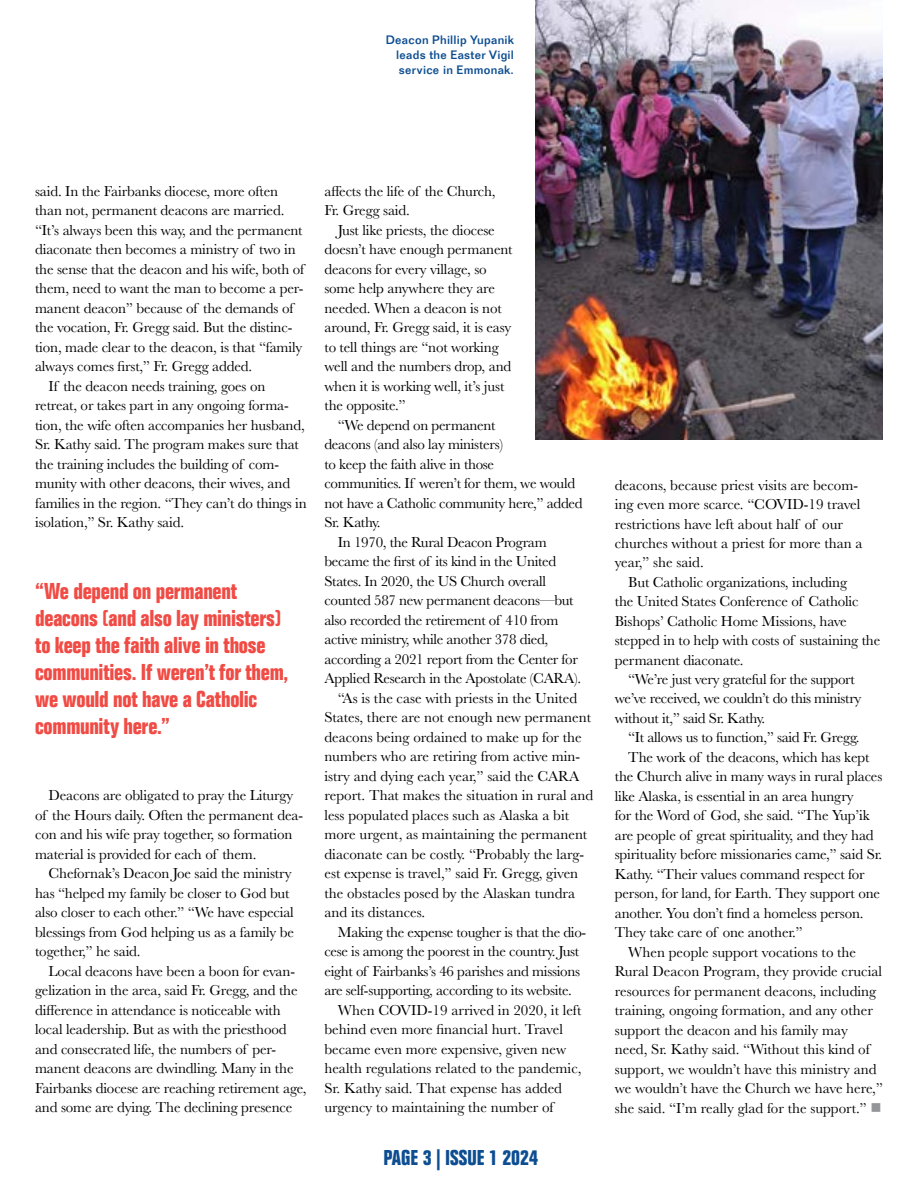
<style>
.page{position:relative;width:918px;height:1188px;background:#fff}
.page>*{position:absolute;margin:0;border:0;box-sizing:border-box;transform-origin:0 0}
.Subhead{font:700 condensed 22.5px/27px "Folio Std";letter-spacing:-.015em;color:#f04b44}
.Subhead-2{font:700 condensed 21px "Folio Std";color:#0d4d91}
.Para{font:15px/19.5px "Baskerville";letter-spacing:-.01em;color:#000}
.t1{font:500 12px/15px "Folio Std";letter-spacing:.025em;color:#0d4d91;text-align:justify}
.s1{color:#939598}
</style>
<div class="page">
<img style="left:536px;top:0;width:347px;height:439px">
<p class="t1" style="left:396px;top:32px;width:119px;text-indent:-10px">Deacon Phillip Yupanik leads the Easter Vigil service in Emmonak.</p>
<p class="Para" style="left:35px;top:182px;width:271px">said. In the Fairbanks diocese, more often than not, permanent deacons are married. “It’s always been this way, and the permanent diaconate then becomes a ministry of two in the sense that the deacon and his wife, both of them, need to want the man to become a per&shy;manent deacon” because of the demands of the vocation, Fr. Gregg said. But the distinc&shy;tion, made clear to the deacon, is that “family always comes first,” Fr. Gregg added.</p>
<p class="Para" style="left:35px;top:377px;width:273px;text-indent:14px">If the deacon needs training, goes on retreat, or takes part in any ongoing forma&shy;tion, the wife often accompanies her husband, Sr. Kathy said. The program makes sure that the training includes the building of com&shy;munity with other deacons, their wives, and families in the region. “They can’t do things in isolation,” Sr. Kathy said.</p>
<p class="Subhead" style="left:35px;top:579px;width:255px">“We depend on permanent deacons (and also lay ministers) to keep the faith alive in those communities. If weren’t for them, we would not have a Catholic community here.”</p>
<p class="Para" style="left:35px;top:786px;width:269px;text-indent:14px">Deacons are obligated to pray the Liturgy of the Hours daily. Often the permanent dea&shy;con and his wife pray together, so formation material is provided for each of them.</p>
<p class="Para" style="left:35px;top:864px;width:261px;text-indent:14px">Chefornak’s Deacon Joe said the ministry has “helped my family be closer to God but also closer to each other.” “We have especial blessings from God helping us as a family be together,” he said.</p>
<p class="Para" style="left:35px;top:962px;width:273px;text-indent:14px">Local deacons have been a boon for evan&shy;gelization in the area, said Fr. Gregg, and the difference in attendance is noticeable with local leadership. But as with the priesthood and consecrated life, the numbers of per&shy;manent deacons are dwindling. Many in the Fairbanks diocese are reaching retirement age, and some are dying. The declining presence</p>
<p class="Para" style="left:324px;top:182px;width:173px">affects the life of the Church,<br>Fr. Gregg said.</p>
<p class="Para" style="left:324px;top:221px;width:190px;text-indent:14px">Just like priests, the diocese doesn’t have enough permanent deacons for every village, so some help anywhere they are needed. When a deacon is not around, Fr. Gregg said, it is easy to tell things are “not working well and the numbers drop, and when it is working well, it’s just the opposite.”</p>
<p class="Para" style="left:324px;top:416px;width:260px;text-indent:14px">“We depend on permanent<br>deacons (and also lay ministers)<br>to keep the faith alive in those<br>communities. If weren’t for them, we would not have a Catholic community here,” added<br>Sr. Kathy.</p>
<p class="Para" style="left:324px;top:533px;width:258px;text-indent:14px">In 1970, the Rural Deacon Program became the first of its kind in the United States. In 2020, the US Church overall counted 587 new permanent deacons—but also recorded the retirement of 410 from active ministry, while another 378 died, according a 2021 report from the Center for Applied Research in the Apostolate (CARA).</p>
<p class="Para" style="left:324px;top:689px;width:270px;text-indent:14px">“As is the case with priests in the United States, there are not enough new permanent deacons being ordained to make up for the numbers who are retiring from active min&shy;istry and dying each year,” said the CARA report. That makes the situation in rural and less populated places such as Alaska a bit more urgent, as maintaining the permanent diaconate can be costly. “Probably the larg&shy;est expense is travel,” said Fr. Gregg, given the obstacles posed by the Alaskan tundra and its distances.</p>
<p class="Para" style="left:324px;top:923px;width:263px;text-indent:14px">Making the expense tougher is that the dio&shy;cese is among the poorest in the country. Just eight of Fairbanks’s 46 parishes and missions are self-supporting, according to its website.</p>
<p class="Para" style="left:324px;top:1001px;width:259px;text-indent:14px">When COVID-19 arrived in 2020, it left behind even more financial hurt. Travel became even more expensive, given new health regulations related to the pandemic, Sr. Kathy said. That expense has added urgency to maintaining the number of</p>
<p class="Subhead-2" style="left:384px;top:1146px;width:156px">PAGE 3 | ISSUE 1 2024</p>
<p class="Para" style="left:615px;top:475px;width:249px">deacons, because priest visits are becom&shy;ing even more scarce. “COVID-19 travel restrictions have left about half of our churches without a priest for more than a year,” she said.</p>
<p class="Para" style="left:615px;top:573px;width:267px;text-indent:14px">But Catholic organizations, including<br>the United States Conference of Catholic Bishops’ Catholic Home Missions, have stepped in to help with costs of sustaining the permanent diaconate.</p>
<p class="Para" style="left:615px;top:670px;width:248px;text-indent:14px">“We’re just very grateful for the support we’ve received, we couldn’t do this ministry without it,” said Sr. Kathy.</p>
<p class="Para" style="left:628px;top:728px;width:233px">“It allows us to function,” said Fr. Gregg.</p>
<p class="Para" style="left:615px;top:747px;width:269px;text-indent:14px">The work of the deacons, which has kept the Church alive in many ways in rural places like Alaska, is essential in an area hungry<br>for the Word of God, she said. “The Yup’ik are people of great spirituality, and they had spirituality before missionaries came,” said Sr.<br>Kathy. “Their values command respect for person, for land, for Earth. They support one another. You don’t find a homeless person.<br>They take care of one another.”</p>
<p class="Para" style="left:615px;top:942px;width:270px;text-indent:14px">When people support vocations to the Rural Deacon Program, they provide crucial resources for permanent deacons, including training, ongoing formation, and any other support the deacon and his family may need, Sr. Kathy said. “Without this kind of support, we wouldn’t have this ministry and we wouldn’t have the Church we have here,” she said. “I’m really glad for the support.” <span class="s1">■</span></p>
</div>
